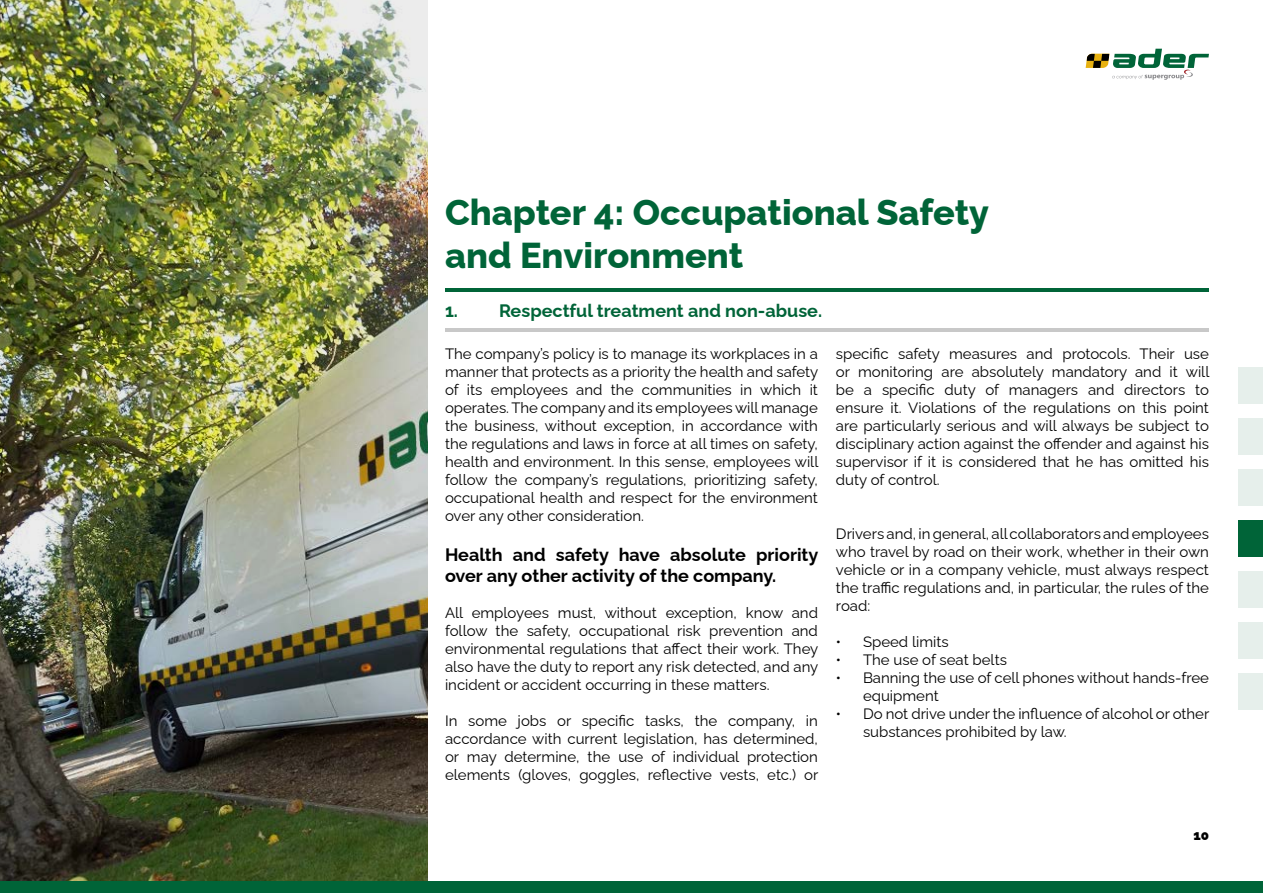
<style>
.page{position:relative;width:1263px;height:893px;background:#fff}
.page>*{position:absolute;margin:0;border:0;box-sizing:border-box;transform-origin:0 0}
.t1{font:800 36px/43.2px "Raleway";color:#006438}
.t2{font:700 18px/21.6px "Raleway";color:#000}
.t3{font:700 18px "Raleway";color:#006438}
.t4{font:15px/18px "Raleway";color:#000;text-align:justify}
.t5{font:900 13.5px "Raleway";color:#000}
</style>
<div class="page">
<svg style="left:1086px;top:49px;width:123px;height:31px"></svg>
<hr style="left:445px;top:288px;width:764px;height:4px;background:#006438">
<hr style="left:445px;top:329px;width:764px;height:3px;background:#c8c8c8">
<img style="left:0;top:0;width:427px;height:881px">
<div style="left:1238px;top:367px;width:25px;height:37px;background:#e6efeb"></div>
<div style="left:1238px;top:418px;width:25px;height:37px;background:#e6efeb"></div>
<div style="left:1238px;top:469px;width:25px;height:37px;background:#e6efeb"></div>
<div style="left:1238px;top:520px;width:25px;height:37px;background:#006438"></div>
<div style="left:1238px;top:571px;width:25px;height:37px;background:#e6efeb"></div>
<div style="left:1238px;top:622px;width:25px;height:37px;background:#e6efeb"></div>
<div style="left:1238px;top:673px;width:25px;height:37px;background:#e6efeb"></div>
<div style="left:0;top:881px;width:1263px;height:12px;background:#006438"></div>
<h1 class="t1" style="left:445px;top:187px;width:545px">Chapter 4: Occupational Safety and Environment</h1>
<p class="t3" style="left:445px;top:297px;width:379px">1. Respectful treatment and non-abuse.</p>
<p class="t4" style="left:445px;top:343px;width:375px">The company’s policy is to manage its workplaces in a manner that protects as a priority the health and safety of its employees and the communities in which it operates. The company and its employees will manage the business, without exception, in accordance with the regulations and laws in force at all times on safety, health and environment. In this sense, employees will follow the company’s regulations, prioritizing safety, occupational health and respect for the environment over any other consideration.</p>
<p class="t2" style="left:445px;top:541px;width:375px">Health and safety have absolute priority over any other activity of the company.</p>
<p class="t4" style="left:445px;top:602px;width:375px">All employees must, without exception, know and follow the safety, occupational risk prevention and environmental regulations that affect their work. They also have the duty to report any risk detected, and any incident or accident occurring in these matters.</p>
<p class="t4" style="left:445px;top:710px;width:375px">In some jobs or specific tasks, the company, in accordance with current legislation, has determined, or may determine, the use of individual protection elements (gloves, goggles, reflective vests, etc.) or</p>
<p class="t4" style="left:836px;top:343px;width:375px">specific safety measures and protocols. Their use or monitoring are absolutely mandatory and it will be a specific duty of managers and directors to ensure it. Violations of the regulations on this point are particularly serious and will always be subject to disciplinary action against the offender and against his supervisor if it is considered that he has omitted his duty of control.</p>
<p class="t4" style="left:836px;top:523px;width:374px">Drivers and, in general, all collaborators and employees who travel by road on their work, whether in their own vehicle or in a company vehicle, must always respect the traffic regulations and, in particular, the rules of the road:</p>
<p class="t4" style="left:836px;top:631px;width:114px">• Speed limits</p>
<p class="t4" style="left:836px;top:649px;width:172px">• The use of seat belts</p>
<p class="t4" style="left:863px;top:667px;width:347px;text-indent:-27px">• Banning the use of cell phones without hands-free equipment</p>
<p class="t4" style="left:863px;top:703px;width:348px;text-indent:-27px">• Do not drive under the influence of alcohol or other substances prohibited by law.</p>
<p class="t5" style="left:1193px;top:825px;width:17px">10</p>
</div>
